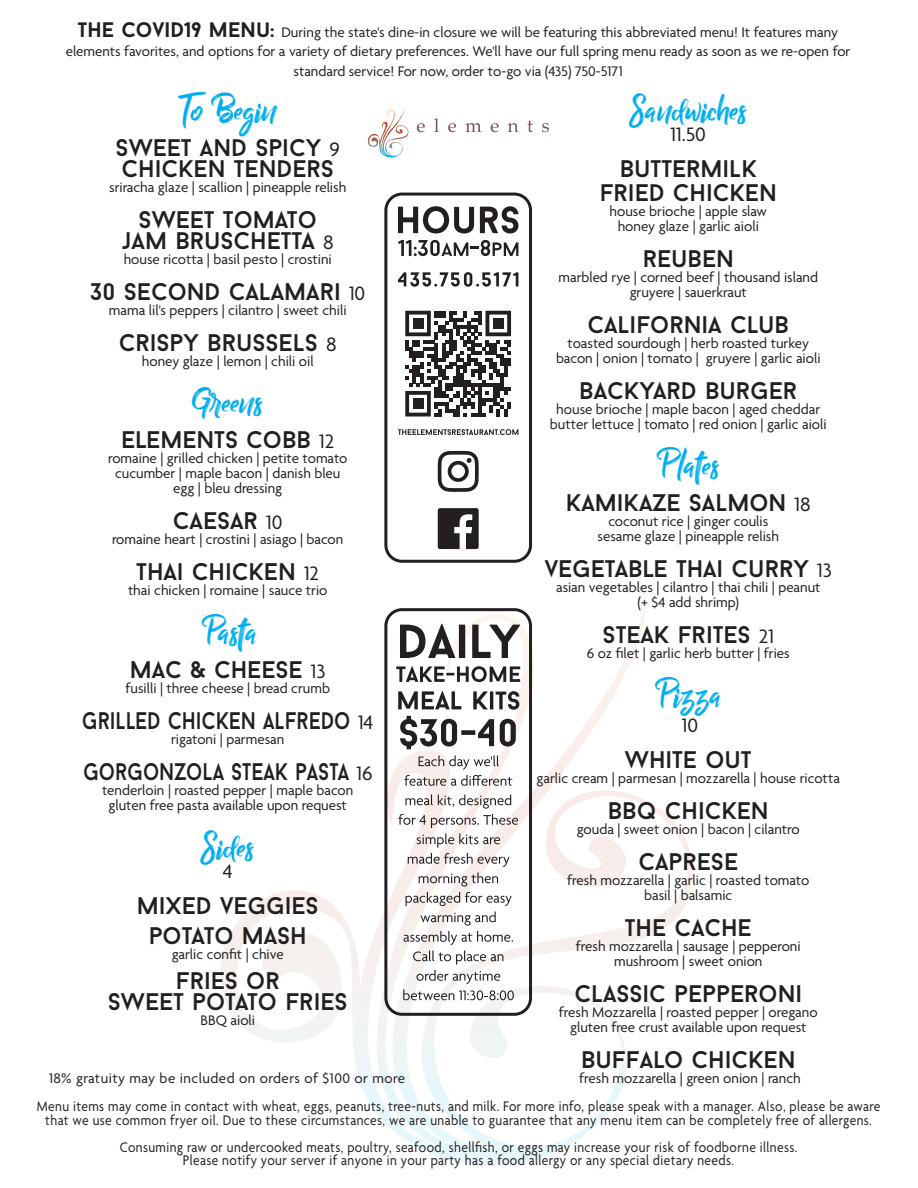
<style>
.page{position:relative;width:918px;height:1188px;background:#fff}
.page>*{position:absolute;margin:0;border:0;box-sizing:border-box;transform-origin:0 0}
.t1{font:39px "Billy Ohio";color:#00aeef}
.t2{font:24px/21px "Baron Neue";color:#231f20;text-align:center}
.t3{font:24px "Baron Neue";color:#231f20;scale:.85 1}
.t4{font:21px "Agenda";color:#231f20}
.t5{font:15px/15px "Agenda";color:#231f20;text-align:center}
.t6{font:15px/13.5px "Agenda";letter-spacing:.03em;color:#231f20;text-align:center;scale:.9 1}
.t7{font:15px "Agenda";letter-spacing:.03em;color:#231f20}
.s1{font-family:"Baron Neue";font-weight:700;font-size:21px}
.s2{font-family:"Agenda";font-size:21px}
</style>
<div class="page">
<svg style="left:221px;top:556px;width:472px;height:610px"></svg>
<svg style="left:367px;top:107px;width:42px;height:51px"></svg>
<svg style="left:417px;top:123px;width:8px;height:9px"></svg>
<svg style="left:434px;top:118px;width:5px;height:14px"></svg>
<svg style="left:448px;top:123px;width:8px;height:9px"></svg>
<svg style="left:465px;top:123px;width:16px;height:9px"></svg>
<svg style="left:491px;top:123px;width:8px;height:9px"></svg>
<svg style="left:508px;top:123px;width:10px;height:9px"></svg>
<svg style="left:527px;top:120px;width:6px;height:12px"></svg>
<svg style="left:542px;top:123px;width:7px;height:9px"></svg>
<svg style="left:400px;top:624px;width:55px;height:34px"></svg>
<div style="left:459px;top:625px;width:6px;height:33px;background:#231f20"></div>
<svg style="left:472px;top:625px;width:48px;height:33px"></svg>
<svg style="left:396px;top:666px;width:124px;height:16px"></svg>
<svg style="left:398px;top:691px;width:63px;height:18px"></svg>
<svg style="left:473px;top:691px;width:15px;height:18px"></svg>
<hr style="left:490px;top:691px;width:3px;height:18px;background:#231f20">
<svg style="left:496px;top:691px;width:23px;height:19px"></svg>
<svg style="left:400px;top:716px;width:57px;height:33px"></svg>
<div style="left:461px;top:730px;width:14px;height:5px;background:#231f20"></div>
<svg style="left:478px;top:719px;width:16px;height:27px"></svg>
<svg style="left:500px;top:719px;width:16px;height:28px"></svg>
<svg style="left:404px;top:755px;width:108px;height:31px"></svg>
<svg style="left:398px;top:794px;width:120px;height:206px"></svg>
<div style="left:384px;top:608px;width:148px;height:408px;border:3px solid #231f20;border-radius:16px"></div>
<svg style="left:398px;top:206px;width:120px;height:51px"></svg>
<svg style="left:398px;top:272px;width:120px;height:15px"></svg>
<svg style="left:398px;top:429px;width:120px;height:6px"></svg>
<svg style="left:405px;top:311px;width:106px;height:105px"></svg>
<div style="left:413px;top:318px;width:11px;height:11px;background:#231f20"></div>
<div style="left:493px;top:318px;width:11px;height:11px;background:#231f20"></div>
<div style="left:413px;top:398px;width:11px;height:11px;background:#231f20"></div>
<svg style="left:438px;top:451px;width:41px;height:41px"></svg>
<svg style="left:438px;top:508px;width:41px;height:41px"></svg>
<div style="left:384px;top:193px;width:148px;height:370px;border:3px solid #231f20;border-radius:16px"></div>
<p class="t5" style="left:66px;top:23px;width:786px;line-height:19.5px"><span class="s1">THE COVID19 MENU:</span> During the state's dine-in closure we will be featuring this abbreviated menu! It features many elements favorites, and options for a variety of dietary preferences. We'll have our full spring menu ready as soon as we re-open for standard service! For now, order to-go via (435) 750-5171</p>
<h1 class="t1" style="left:179px;top:85px;width:99px">To Begin</h1>
<h2 class="t2" style="left:116px;top:136px;width:226px;text-align:left">SWEET AND SPICY <span class="s2">9<br></span>CHICKEN TENDERS</h2>
<p class="t5" style="left:109px;top:180px;width:239px">sriracha glaze | scallion | pineapple relish</p>
<h2 class="t2" style="left:122px;top:208px;width:213px">SWEET TOMATO<br>JAM BRUSCHETTA <span class="s2">8</span></h2>
<p class="t5" style="left:124px;top:252px;width:210px">house ricotta | basil pesto | crostini</p>
<h2 class="t2" style="left:90px;top:280px;width:277px">30 SECOND CALAMARI <span class="s2">10</span></h2>
<p class="t5" style="left:109px;top:303px;width:239px">mama lil's peppers | cilantro | sweet chili</p>
<h2 class="t2" style="left:119px;top:331px;width:219px">CRISPY BRUSSELS <span class="s2">8</span></h2>
<p class="t5" style="left:142px;top:354px;width:173px">honey glaze | lemon | chili oil</p>
<h1 class="t1" style="left:193px;top:378px;width:72px">Greens</h1>
<h2 class="t2" style="left:121px;top:429px;width:215px">ELEMENTS COBB <span class="s2">12</span></h2>
<p class="t5" style="left:108px;top:452px;width:241px">romaine | grilled chicken | petite tomato cucumber | maple bacon | danish bleu egg | bleu dressing</p>
<h2 class="t2" style="left:173px;top:510px;width:111px">CAESAR <span class="s2">10</span></h2>
<p class="t5" style="left:112px;top:533px;width:233px">romaine heart | crostini | asiago | bacon</p>
<h2 class="t2" style="left:136px;top:561px;width:184px">THAI CHICKEN <span class="s2">12</span></h2>
<p class="t5" style="left:128px;top:584px;width:201px">thai chicken | romaine | sauce trio</p>
<h1 class="t1" style="left:202px;top:608px;width:57px">Pasta</h1>
<h2 class="t2" style="left:130px;top:659px;width:197px">MAC &amp; CHEESE <span class="s2">13</span></h2>
<p class="t5" style="left:126px;top:682px;width:206px">fusilli | three cheese | bread crumb</p>
<h2 class="t3" style="left:82px;top:706px;width:345px">GRILLED CHICKEN ALFREDO <span class="s2">14</span></h2>
<p class="t5" style="left:171px;top:733px;width:115px">rigatoni | parmesan</p>
<h2 class="t3" style="left:83px;top:757px;width:342px">GORGONZOLA STEAK PASTA <span class="s2">16</span></h2>
<p class="t5" style="left:102px;top:784px;width:253px">tenderloin | roasted pepper | maple bacon gluten free pasta available upon request</p>
<h1 class="t1" style="left:201px;top:823px;width:55px">Sides</h1>
<h3 class="t4" style="left:223px;top:860px;width:11px">4</h3>
<h2 class="t2" style="left:137px;top:890px;width:183px;line-height:30px">MIXED VEGGIES<br>POTATO MASH</h2>
<p class="t5" style="left:172px;top:948px;width:114px">garlic confit | chive</p>
<h2 class="t2" style="left:108px;top:970px;width:241px">FRIES OR<br>SWEET POTATO FRIES</h2>
<p class="t5" style="left:200px;top:1014px;width:56px">BBQ aioli</p>
<p class="t7" style="left:49px;top:1070px;width:358px">18% gratuity may be included on orders of $100 or more</p>
<h1 class="t1" style="left:630px;top:85px;width:119px">Sandwiches</h1>
<h3 class="t4" style="left:671px;top:122px;width:37px">11.50</h3>
<h2 class="t2" style="left:600px;top:156px;width:179px;line-height:24px">BUTTERMILK<br>FRIED CHICKEN</h2>
<p class="t5" style="left:610px;top:204px;width:159px">house brioche | apple slaw honey glaze | garlic aioli</p>
<h2 class="t2" style="left:643px;top:247px;width:93px">REUBEN</h2>
<p class="t5" style="left:558px;top:270px;width:261px">marbled rye | corned beef | thousand island gruyere | sauerkraut</p>
<h2 class="t2" style="left:588px;top:313px;width:203px">CALIFORNIA CLUB</h2>
<p class="t5" style="left:556px;top:336px;width:266px">toasted sourdough | herb roasted turkey bacon | onion | tomato | gruyere | garlic aioli</p>
<h2 class="t2" style="left:579px;top:379px;width:220px">BACKYARD BURGER</h2>
<p class="t5" style="left:550px;top:402px;width:278px">house brioche | maple bacon | aged cheddar butter lettuce | tomato | red onion | garlic aioli</p>
<h1 class="t1" style="left:657px;top:441px;width:64px">Plates</h1>
<h2 class="t2" style="left:566px;top:492px;width:246px">KAMIKAZE SALMON <span class="s2">18</span></h2>
<p class="t5" style="left:598px;top:515px;width:183px">coconut rice | ginger coulis sesame glaze | pineapple relish</p>
<h2 class="t2" style="left:545px;top:558px;width:289px">VEGETABLE THAI CURRY <span class="s2">13</span></h2>
<p class="t5" style="left:556px;top:581px;width:266px">asian vegetables | cilantro | thai chili | peanut (+ $4 add shrimp)</p>
<h2 class="t2" style="left:603px;top:624px;width:173px">STEAK FRITES <span class="s2">21</span></h2>
<p class="t5" style="left:587px;top:647px;width:205px">6 oz filet | garlic herb butter | fries</p>
<h1 class="t1" style="left:655px;top:671px;width:68px">Pizza</h1>
<h3 class="t4" style="left:682px;top:714px;width:18px">10</h3>
<h2 class="t2" style="left:625px;top:749px;width:128px">WHITE OUT</h2>
<p class="t5" style="left:537px;top:772px;width:305px">garlic cream | parmesan | mozzarella | house ricotta</p>
<h2 class="t2" style="left:608px;top:800px;width:162px">BBQ CHICKEN</h2>
<p class="t5" style="left:577px;top:823px;width:224px">gouda | sweet onion | bacon | cilantro</p>
<h2 class="t2" style="left:638px;top:851px;width:101px">CAPRESE</h2>
<p class="t5" style="left:567px;top:874px;width:244px">fresh mozzarella | garlic | roasted tomato basil | balsamic</p>
<h2 class="t2" style="left:625px;top:917px;width:128px">THE CACHE</h2>
<p class="t5" style="left:576px;top:940px;width:226px">fresh mozzarella | sausage | pepperoni mushroom | sweet onion</p>
<h2 class="t2" style="left:574px;top:983px;width:229px">CLASSIC PEPPERONI</h2>
<p class="t5" style="left:559px;top:1006px;width:260px">fresh Mozzarella | roasted pepper | oregano gluten free crust available upon request</p>
<h2 class="t2" style="left:581px;top:1049px;width:216px">BUFFALO CHICKEN</h2>
<p class="t5" style="left:579px;top:1072px;width:223px">fresh mozzarella | green onion | ranch</p>
<p class="t6" style="left:37px;top:1101px;width:939px">Menu items may come in contact with wheat, eggs, peanuts, tree-nuts, and milk. For more info, please speak with a manager. Also, please be aware that we use common fryer oil. Due to these circumstances, we are unable to guarantee that any menu item can be completely free of allergens.</p>
<p class="t6" style="left:120px;top:1141px;width:754px">Consuming raw or undercooked meats, poultry, seafood, shellfish, or eggs may increase your risk of foodborne illness.<br>Please notify your server if anyone in your party has a food allergy or any special dietary needs.</p>
</div>
